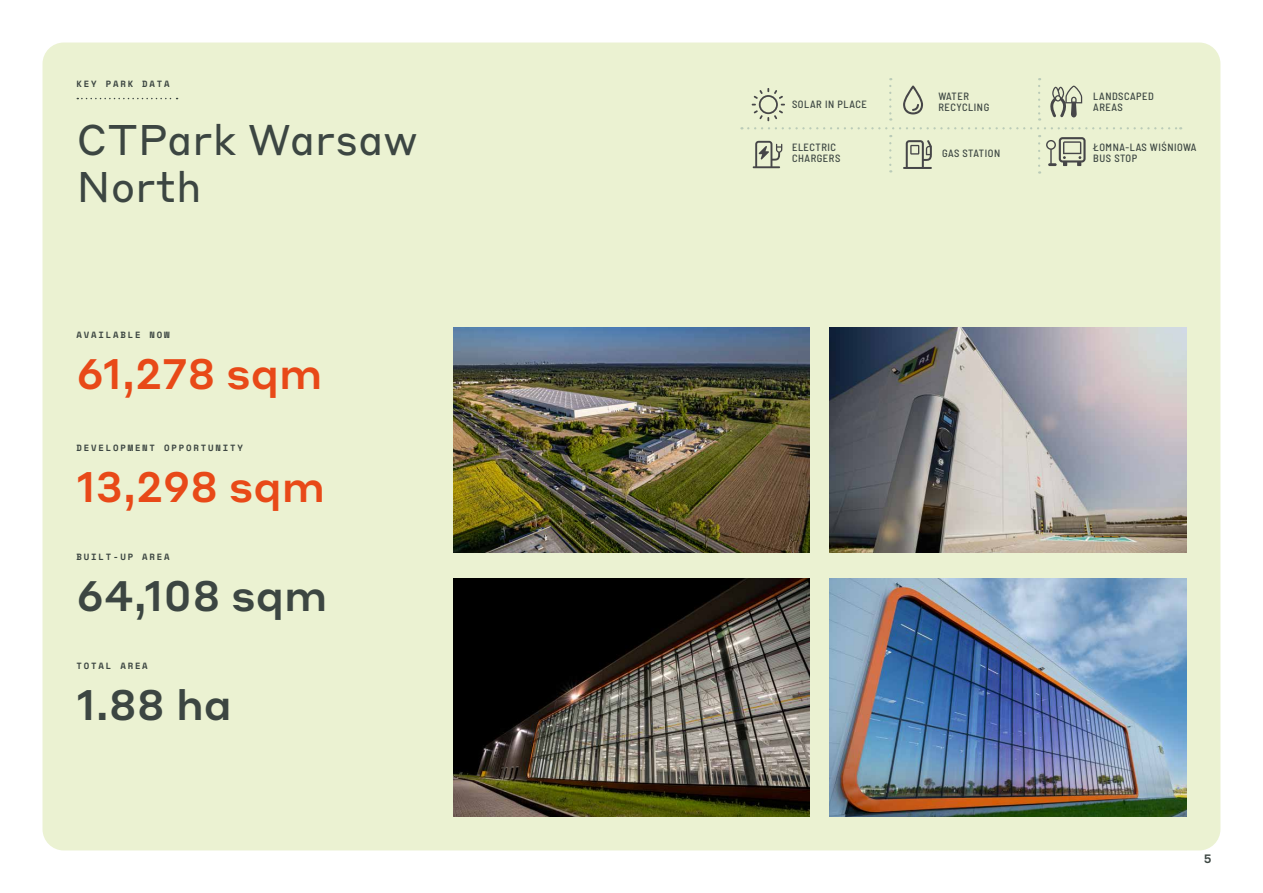
<style>
.page{position:relative;width:1263px;height:893px;background:#fff}
.page>*{position:absolute;margin:0;border:0;box-sizing:border-box;transform-origin:0 0}
.t1{font:42.3px/47px "Styrene B";color:#3c4642}
.t2{font:500 42px "Styrene A";color:#e84918}
.t3{font:500 42px "Styrene A";color:#3c4642}
.t4{font:500 12px "Styrene B";color:#3c4642}
.t5{font:500 semi-condensed 10.5px/11.2px "Barlow";letter-spacing:.05em;color:#3c4642}
.t6{font:700 9px "Space Mono";letter-spacing:.2em;color:#3c4642}
</style>
<div class="page">
<div style="left:43px;top:43px;width:1177px;height:807px;background:#ebf2d2;border-radius:21px"></div>
<svg style="left:77px;top:98px;width:101px;height:1px"></svg>
<svg style="left:1046px;top:137px;width:39px;height:29px"></svg>
<svg style="left:889px;top:86px;width:2px;height:35px"></svg>
<svg style="left:889px;top:143px;width:2px;height:29px"></svg>
<svg style="left:1038px;top:86px;width:2px;height:35px"></svg>
<svg style="left:1038px;top:143px;width:2px;height:31px"></svg>
<svg style="left:748px;top:127px;width:433px;height:2px"></svg>
<img style="left:830px;top:578px;width:357px;height:238px">
<img style="left:454px;top:578px;width:355px;height:238px">
<img style="left:829px;top:327px;width:357px;height:225px">
<img style="left:454px;top:327px;width:355px;height:225px">
<svg style="left:903px;top:85px;width:20px;height:29px"></svg>
<svg style="left:753px;top:141px;width:29px;height:27px"></svg>
<svg style="left:1050px;top:86px;width:32px;height:31px"></svg>
<svg style="left:752px;top:88px;width:33px;height:33px"></svg>
<svg style="left:903px;top:140px;width:29px;height:29px"></svg>
<p class="t6" style="left:77px;top:77px;width:95px">KEY PARK DATA</p>
<h1 class="t1" style="left:77px;top:113px;width:343px">CTPark Warsaw<br>North</h1>
<p class="t6" style="left:77px;top:327px;width:95px">AVAILABLE NOW</p>
<h2 class="t2" style="left:77px;top:338px;width:248px">61,278 sqm</h2>
<p class="t6" style="left:77px;top:441px;width:168px">DEVELOPMENT OPPORTUNITY</p>
<h2 class="t2" style="left:77px;top:451px;width:250px">13,298 sqm</h2>
<p class="t6" style="left:77px;top:550px;width:95px">BUILT-UP AREA</p>
<h2 class="t3" style="left:77px;top:560px;width:253px">64,108 sqm</h2>
<p class="t6" style="left:77px;top:659px;width:73px">TOTAL AREA</p>
<h2 class="t3" style="left:77px;top:670px;width:157px">1.88 ha</h2>
<p class="t5" style="left:792px;top:98px;width:76px">SOLAR IN PLACE</p>
<p class="t5" style="left:938px;top:90px;width:52px">WATER<br>RECYCLING</p>
<p class="t5" style="left:1093px;top:90px;width:62px">LANDSCAPED<br>AREAS</p>
<p class="t5" style="left:792px;top:141px;width:50px">ELECTRIC<br>CHARGERS</p>
<p class="t5" style="left:942px;top:147px;width:60px">GAS STATION</p>
<p class="t5" style="left:1093px;top:141px;width:105px">ŁOMNA-LAS WIŚNIOWA<br>BUS STOP</p>
<p class="t4" style="left:1204px;top:848px;width:9px">5</p>
</div>
